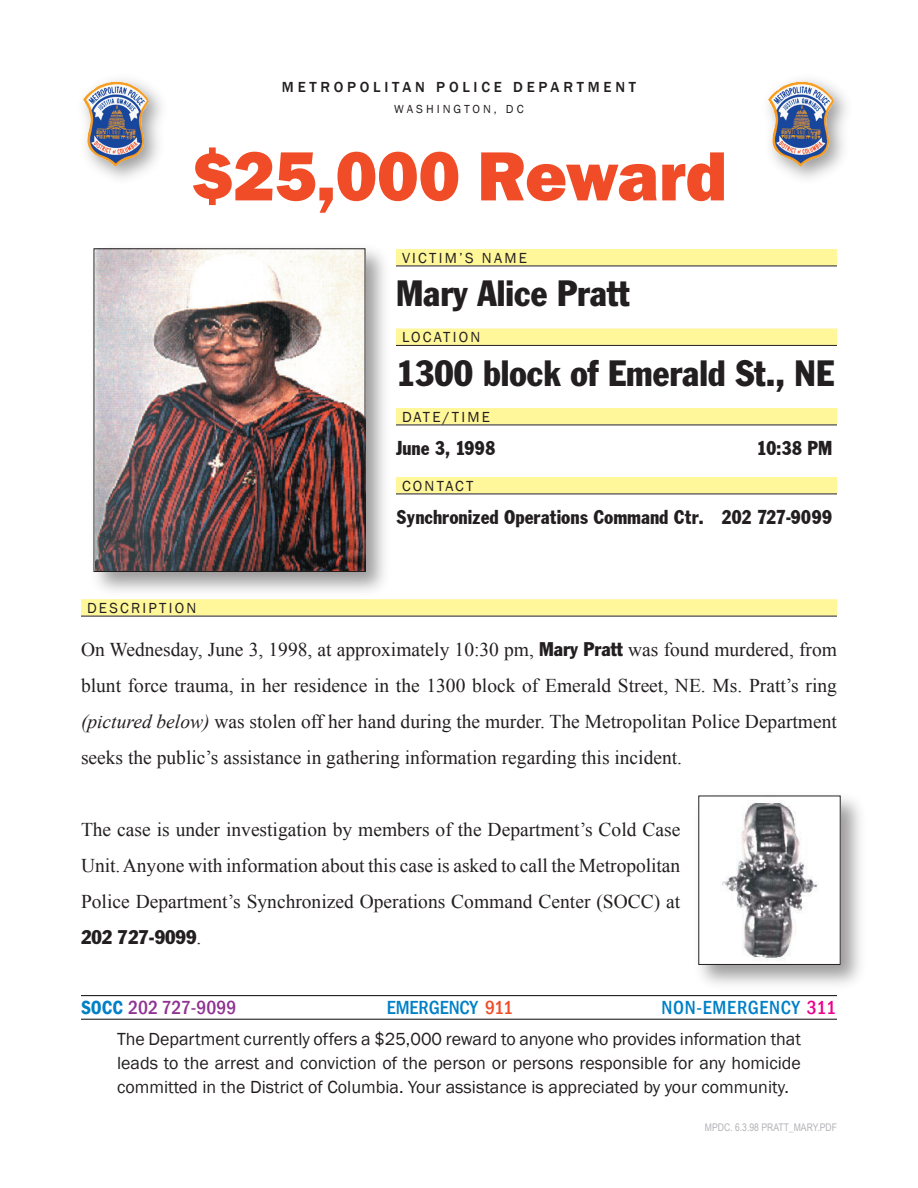
<style>
.page{position:relative;width:918px;height:1188px;background:#fff}
.page>*{position:absolute;margin:0;border:0;box-sizing:border-box;transform-origin:0 0}
.t1{font:800 72px "Franklin Gothic";letter-spacing:-.01em;color:#f04c27}
.name_location_data{font:condensed 36px "Franklin Gothic";color:#231f20}
.other_details{font:21px "Franklin Cond Gothic";color:#231f20}
.body{font:19.5px/36px "Times New Roman";color:#231f20;text-align:justify}
.body-2{font:500 condensed 19.5px "Franklin Gothic";letter-spacing:.035em;color:#0080c6}
.body-3{font:500 condensed 19.5px "Franklin Gothic";color:#8f3292}
.body-4{font:500 condensed 19.5px "Franklin Gothic";color:#0080c6}
.reward_disclosure{font:18px/24px "Franklin Gothic";color:#231f20;text-align:justify}
.detail_section{font:15px "Franklin Gothic";letter-spacing:.15em;color:#231f20}
.t2{font:500 15px "Franklin Gothic";letter-spacing:.25em;color:#231f20}
.t3{font:12px "Franklin Gothic";letter-spacing:.25em;color:#231f20}
.body-5{font:10.5px "Arial Narrow";color:#b2b3b7}
.s1{font-family:"Franklin Gothic";font-stretch:condensed}
.s2{font-style:italic}
.s3{font-weight:600;color:#0080c6}
.s4{color:#f04c27}
.s5{color:#ed028c}
</style>
<div class="page">
<div style="left:73px;top:72px;width:99px;height:117px;background:#231f20;opacity:.45"></div>
<img style="left:83px;top:82px;width:67px;height:85px">
<div style="left:758px;top:72px;width:99px;height:117px;background:#231f20;opacity:.45"></div>
<img style="left:768px;top:82px;width:67px;height:85px">
<div style="left:81px;top:599px;width:756px;height:17px;background:#fff79a"></div>
<hr style="left:81px;top:616px;width:756px;height:1px;background:#231f20">
<div style="left:396px;top:249px;width:441px;height:17px;background:#fff79a"></div>
<hr style="left:396px;top:266px;width:441px;height:1px;background:#231f20">
<div style="left:396px;top:329px;width:441px;height:16px;background:#fff79a"></div>
<hr style="left:396px;top:345px;width:441px;height:1px;background:#231f20">
<div style="left:396px;top:408px;width:441px;height:17px;background:#fff79a"></div>
<hr style="left:396px;top:425px;width:441px;height:1px;background:#231f20">
<div style="left:396px;top:477px;width:441px;height:17px;background:#fff79a"></div>
<hr style="left:396px;top:494px;width:441px;height:1px;background:#231f20">
<div style="left:87px;top:241px;width:307px;height:359px;background:#231f20;opacity:.45"></div>
<img style="left:96px;top:250px;width:267px;height:320px">
<div style="left:94px;top:248px;width:271px;height:324px;border:1px solid #231f20"></div>
<hr style="left:81px;top:995px;width:756px;height:1px;background:#231f20">
<hr style="left:81px;top:1019px;width:756px;height:1px;background:#231f20">
<div style="left:691px;top:788px;width:178px;height:205px;background:#231f20;opacity:.45"></div>
<img style="left:700px;top:798px;width:139px;height:165px">
<p class="t2" style="left:282px;top:77px;width:356px">METROPOLITAN POLICE DEPARTMENT</p>
<p class="t3" style="left:394px;top:102px;width:131px">WASHINGTON, DC</p>
<p class="t1" style="left:192px;top:130px;width:537px">$25,000 Reward</p>
<p class="detail_section" style="left:402px;top:248px;width:126px">VICTIM’S NAME</p>
<p class="name_location_data" style="left:396px;top:271px;width:235px">Mary Alice Pratt</p>
<p class="detail_section" style="left:402px;top:328px;width:80px">LOCATION</p>
<p class="name_location_data" style="left:396px;top:351px;width:440px">1300 block of Emerald St., NE</p>
<p class="detail_section" style="left:402px;top:407px;width:90px">DATE/TIME</p>
<p class="other_details" style="left:396px;top:436px;width:101px">June 3, 1998</p>
<p class="other_details" style="left:757px;top:436px;width:77px">10:38 PM</p>
<p class="detail_section" style="left:402px;top:476px;width:73px">CONTACT</p>
<p class="other_details" style="left:396px;top:505px;width:438px">Synchronized Operations Command Ctr. 202 727-9099</p>
<p class="detail_section" style="left:87px;top:598px;width:111px">DESCRIPTION</p>
<p class="body" style="left:81px;top:631px;width:758px">On Wednesday, June 3, 1998, at approximately 10:30 pm, <span class="s1">Mary Pratt</span> was found murdered, from blunt force trauma, in her residence in the 1300 block of Emerald Street, NE. Ms. Pratt’s ring <span class="s2">(pictured below)</span> was stolen off her hand during the murder. The Metropolitan Police Department seeks the public’s assistance in gathering information regarding this incident.</p>
<p class="body" style="left:81px;top:811px;width:601px">The case is under investigation by members of the Department’s Cold Case Unit. Anyone with information about this case is asked to call the Metropolitan Police Department’s Synchronized Operations Command Center (SOCC) at <span class="s1">202 727-9099</span>.</p>
<p class="body-3" style="left:81px;top:995px;width:157px"><span class="s3">SOCC</span> 202 727-9099</p>
<p class="body-4" style="left:387px;top:995px;width:128px">EMERGENCY <span class="s4">911</span></p>
<p class="body-2" style="left:662px;top:995px;width:176px">NON-EMERGENCY <span class="s5">311</span></p>
<p class="reward_disclosure" style="left:117px;top:1028px;width:686px">The Department currently offers a $25,000 reward to anyone who provides information that leads to the arrest and conviction of the person or persons responsible for any homicide committed in the District of Columbia. Your assistance is appreciated by your community.</p>
<p class="body-5" style="left:705px;top:1120px;width:134px">MPDC. 6.3.98 PRATT_MARY.PDF</p>
</div>
